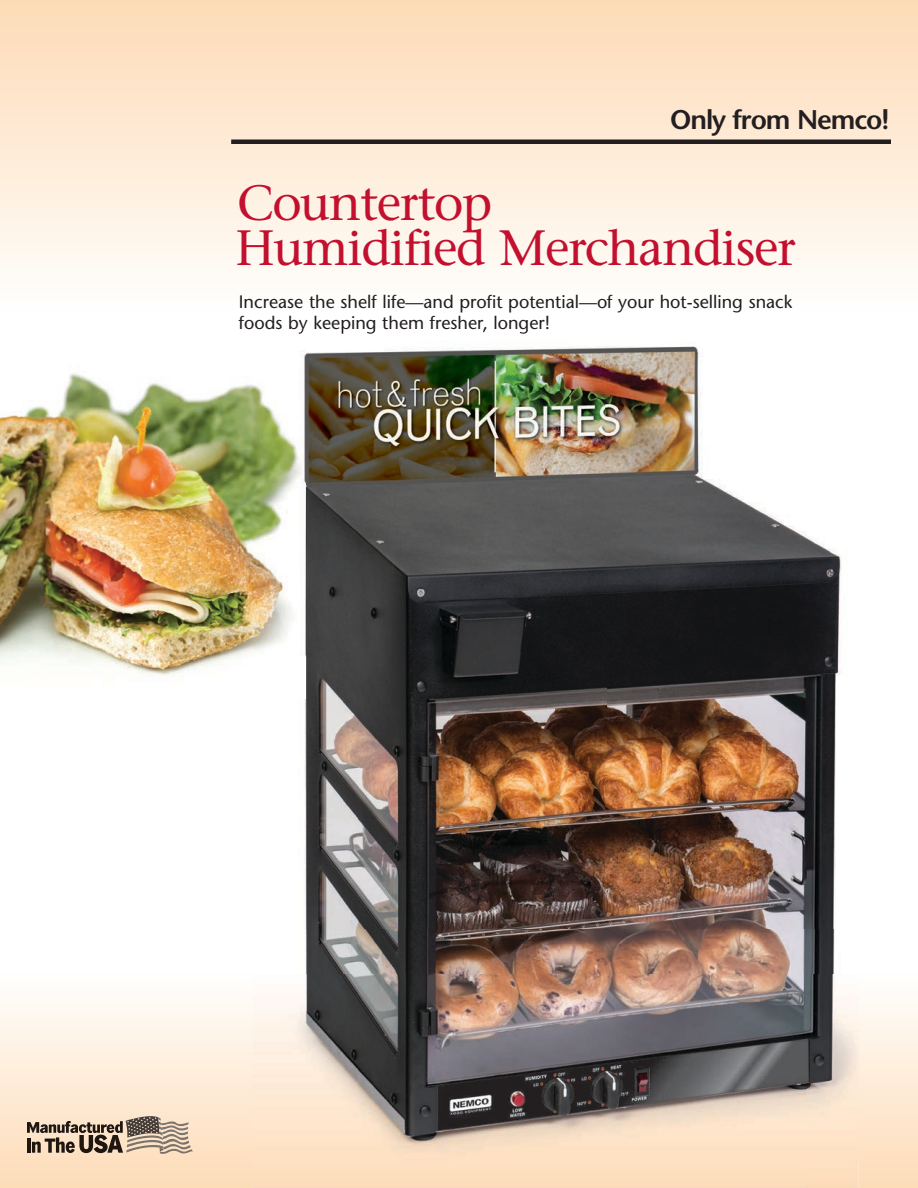
<style>
.page{position:relative;width:918px;height:1188px;background:#fff}
.page>*{position:absolute;margin:0;border:0;box-sizing:border-box;transform-origin:0 0}
.t1{font:49.5px/45px "Stone Serif";letter-spacing:-.03em;color:#c3102f}
.t2{font:600 27px "Stone Sans";letter-spacing:-.04em;color:#231f20}
.t3{font:18px/21px "Stone Sans";color:#231f20}
</style>
<div class="page">
<div style="left:0;top:0;width:918px;height:310px;background:linear-gradient(to bottom,#fddab6,#fefefc)"></div>
<svg style="left:0;top:996px;width:918px;height:192px;background:#fdebd7"></svg>
<img style="left:0;top:373px;width:254px;height:303px">
<div style="left:231px;top:139px;width:660px;height:5px;background:#231f20"></div>
<svg style="left:27px;top:1116px;width:166px;height:38px;background:#ae9c8a"></svg>
<img style="left:254px;top:929px;width:581px;height:230px">
<img style="left:808px;top:975px;width:51px;height:213px">
<div style="left:254px;top:1159px;width:555px;height:29px;background:#fddebd"></div>
<img style="left:306px;top:346px;width:300px;height:306px">
<img style="left:606px;top:346px;width:236px;height:583px">
<img style="left:254px;top:652px;width:302px;height:323px">
<img style="left:555px;top:652px;width:52px;height:277px">
<img style="left:254px;top:354px;width:52px;height:345px">
<img style="left:298px;top:330px;width:230px;height:4px">
<h2 class="t2" style="left:670px;top:103px;width:221px">Only from Nemco!</h2>
<h1 class="t1" style="left:235px;top:180px;width:562px">Countertop<br>Humidified Merchandiser</h1>
<p class="t3" style="left:239px;top:291px;width:555px">Increase the shelf life—and profit potential—of your hot-selling snack foods by keeping them fresher, longer!</p>
</div>
